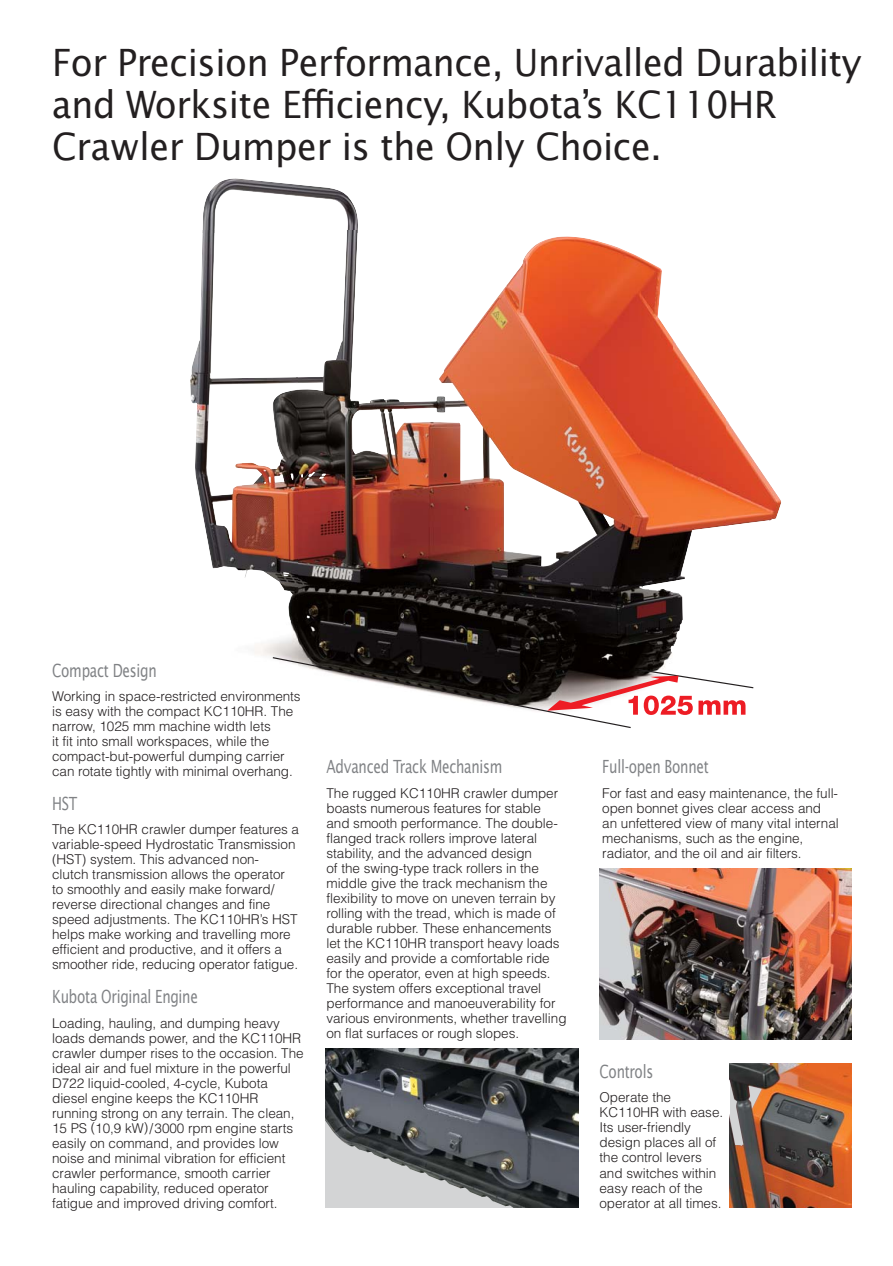
<style>
.page{position:relative;width:893px;height:1266px;background:#fff}
.page>*{position:absolute;margin:0;border:0;box-sizing:border-box;transform-origin:0 0}
.t1{font:37.5px/42px "Lucida Sans";letter-spacing:-.01em;color:#231f20;scale:.95 1}
.t2{font:18px "Lucida Sans";letter-spacing:-.02em;color:#808285;scale:.75 1}
.t3{font:300 13.5px/15px "Helvetica";letter-spacing:-.005em;color:#231f20}
</style>
<div class="page">
<img style="left:599px;top:868px;width:252px;height:171px">
<img style="left:326px;top:1048px;width:252px;height:159px">
<img style="left:730px;top:1063px;width:122px;height:143px">
<img style="left:202px;top:178px;width:156px;height:53px">
<img style="left:190px;top:231px;width:53px;height:340px">
<img style="left:298px;top:231px;width:106px;height:426px">
<img style="left:460px;top:236px;width:213px;height:421px">
<img style="left:243px;top:377px;width:55px;height:282px">
<img style="left:404px;top:348px;width:56px;height:309px">
<img style="left:673px;top:340px;width:53px;height:306px">
<img style="left:726px;top:419px;width:55px;height:107px">
<svg style="left:273px;top:657px;width:480px;height:71px"></svg>
<h1 class="t1" style="left:52px;top:45px;width:853px">For Precision Performance, Unrivalled Durability and Worksite Efficiency, Kubota’s KC110HR<br>Crawler Dumper is the Only Choice.</h1>
<h2 class="t2" style="left:52px;top:663px;width:141px">Compact Design</h2>
<p class="t3" style="left:52px;top:690px;width:250px">Working in space-restricted environments is easy with the compact KC110HR. The narrow, 1025 mm machine width lets<br>it fit into small workspaces, while the compact-but-powerful dumping carrier can rotate tightly with minimal overhang.</p>
<h2 class="t2" style="left:52px;top:796px;width:35px">HST</h2>
<p class="t3" style="left:52px;top:823px;width:248px">The KC110HR crawler dumper features a variable-speed Hydrostatic Transmission (HST) system. This advanced non-<br>clutch transmission allows the operator to smoothly and easily make forward/ reverse directional changes and fine speed adjustments. The KC110HR’s HST helps make working and travelling more efficient and productive, and it offers a smoother ride, reducing operator fatigue.</p>
<h2 class="t2" style="left:52px;top:989px;width:196px">Kubota Original Engine</h2>
<p class="t3" style="left:52px;top:1016px;width:253px">Loading, hauling, and dumping heavy loads demands power, and the KC110HR crawler dumper rises to the occasion. The ideal air and fuel mixture in the powerful D722 liquid-cooled, 4-cycle, Kubota diesel engine keeps the KC110HR running strong on any terrain. The clean, 15 PS (10,9 kW)/3000 rpm engine starts easily on command, and provides low noise and minimal vibration for efficient crawler performance, smooth carrier hauling capability, reduced operator fatigue and improved driving comfort.</p>
<h2 class="t2" style="left:326px;top:759px;width:236px">Advanced Track Mechanism</h2>
<p class="t3" style="left:326px;top:786px;width:241px">The rugged KC110HR crawler dumper boasts numerous features for stable and smooth performance. The double&shy;flanged track rollers improve lateral stability, and the advanced design<br>of the swing-type track rollers in the middle give the track mechanism the flexibility to move on uneven terrain by rolling with the tread, which is made of durable rubber. These enhancements let the KC110HR transport heavy loads easily and provide a comfortable ride for the operator, even at high speeds.<br>The system offers exceptional travel performance and manoeuverability for various environments, whether travelling on flat surfaces or rough slopes.</p>
<h2 class="t2" style="left:602px;top:759px;width:143px">Full-open Bonnet</h2>
<p class="t3" style="left:602px;top:786px;width:238px">For fast and easy maintenance, the full&shy;open bonnet gives clear access and an unfettered view of many vital internal mechanisms, such as the engine, radiator, and the oil and air filters.</p>
<h2 class="t2" style="left:599px;top:1064px;width:73px">Controls</h2>
<p class="t3" style="left:599px;top:1091px;width:125px">Operate the<br>KC110HR with ease.<br>Its user-friendly design places all of the control levers and switches within easy reach of the operator at all times.</p>
</div>
